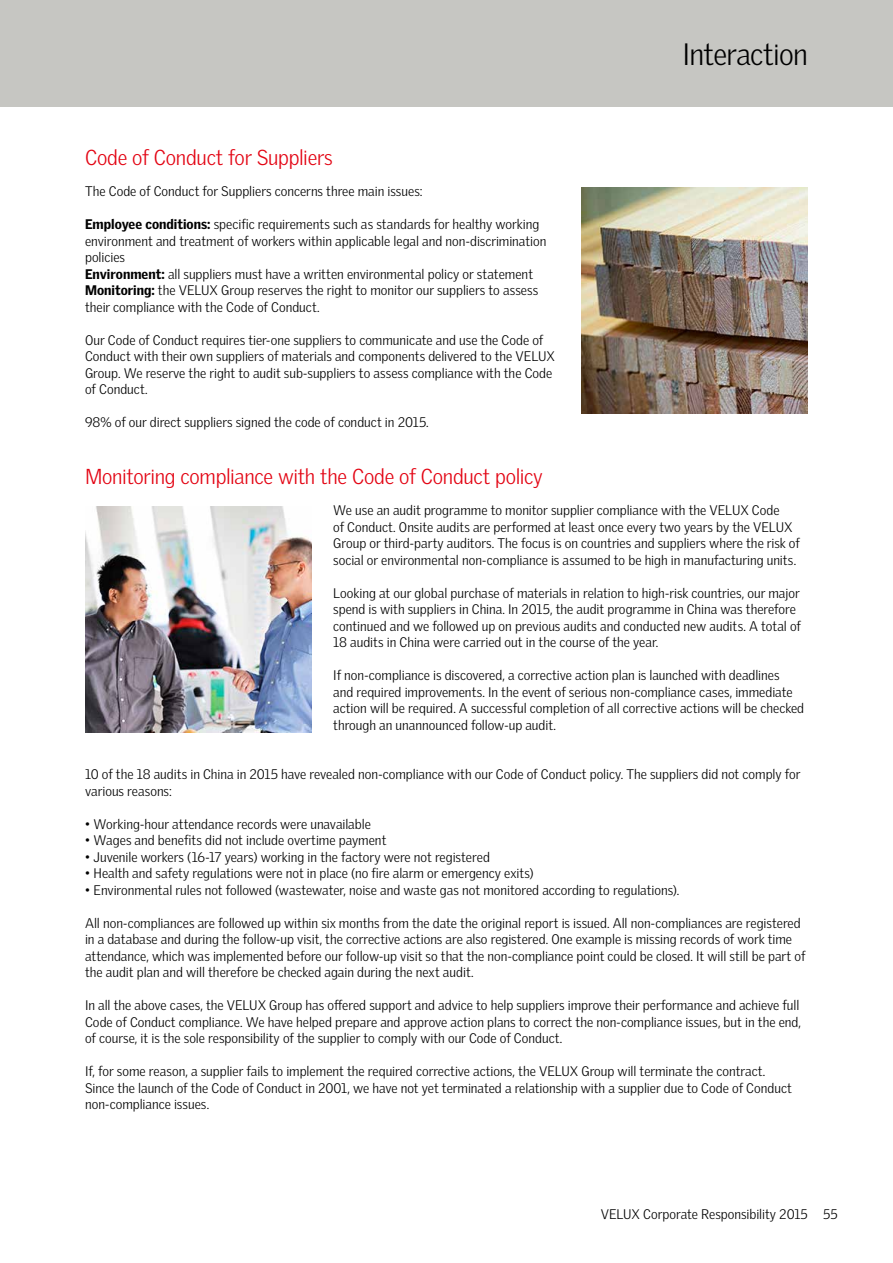
<style>
.page{position:relative;width:893px;height:1263px;background:#fff}
.page>*{position:absolute;margin:0;border:0;box-sizing:border-box;transform-origin:0 0}
.t1{font:300 30px "Velux Gothic";letter-spacing:-.02em;color:#000}
.t2{font:300 21px "Velux Gothic";letter-spacing:-.015em;color:#e30413}
.t3{font:300 13.5px/16.5px "Velux Gothic";color:#000}
.s1{font-weight:900}
</style>
<div class="page">
<div style="left:0;top:0;width:893px;height:106px;background:#c6c6c2"></div>
<img style="left:581px;top:187px;width:227px;height:227px">
<img style="left:85px;top:506px;width:227px;height:227px">
<h2 class="t2" style="left:85px;top:145px;width:249px">Code of Conduct for Suppliers</h2>
<p class="t3" style="left:85px;top:183px;width:339px">The Code of Conduct for Suppliers concerns three main issues:</p>
<p class="t3" style="left:85px;top:216px;width:463px"><span class="s1">Employee conditions:</span> specific requirements such as standards for healthy working environment and treatment of workers within applicable legal and non-discrimination policies<br><span class="s1">Environment:</span> all suppliers must have a written environmental policy or statement <span class="s1">Monitoring:</span> the VELUX Group reserves the right to monitor our suppliers to assess their compliance with the Code of Conduct.</p>
<p class="t3" style="left:85px;top:331px;width:471px">Our Code of Conduct requires tier-one suppliers to communicate and use the Code of Conduct with their own suppliers of materials and components delivered to the VELUX Group. We reserve the right to audit sub-suppliers to assess compliance with the Code of Conduct.</p>
<p class="t3" style="left:85px;top:414px;width:345px">98% of our direct suppliers signed the code of conduct in 2015.</p>
<h2 class="t2" style="left:85px;top:464px;width:459px">Monitoring compliance with the Code of Conduct policy</h2>
<h1 class="t1" style="left:682px;top:36px;width:127px">Interaction</h1>
<p class="t3" style="left:333px;top:502px;width:468px">We use an audit programme to monitor supplier compliance with the VELUX Code<br>of Conduct. Onsite audits are performed at least once every two years by the VELUX Group or third-party auditors. The focus is on countries and suppliers where the risk of social or environmental non-compliance is assumed to be high in manufacturing units.</p>
<p class="t3" style="left:333px;top:584px;width:469px">Looking at our global purchase of materials in relation to high-risk countries, our major spend is with suppliers in China. In 2015, the audit programme in China was therefore continued and we followed up on previous audits and conducted new audits. A total of 18 audits in China were carried out in the course of the year.</p>
<p class="t3" style="left:333px;top:667px;width:472px">If non-compliance is discovered, a corrective action plan is launched with deadlines<br>and required improvements. In the event of serious non-compliance cases, immediate action will be required. A successful completion of all corrective actions will be checked through an unannounced follow-up audit.</p>
<p class="t3" style="left:85px;top:766px;width:717px">10 of the 18 audits in China in 2015 have revealed non-compliance with our Code of Conduct policy. The suppliers did not comply for various reasons:</p>
<p class="t3" style="left:85px;top:815px;width:287px">• Working-hour attendance records were unavailable</p>
<p class="t3" style="left:85px;top:832px;width:303px">• Wages and benefits did not include overtime payment</p>
<p class="t3" style="left:85px;top:848px;width:406px">• Juvenile workers (16-17 years) working in the factory were not registered</p>
<p class="t3" style="left:85px;top:865px;width:450px">• Health and safety regulations were not in place (no fire alarm or emergency exits)</p>
<p class="t3" style="left:85px;top:881px;width:596px">• Environmental rules not followed (wastewater, noise and waste gas not monitored according to regulations).</p>
<p class="t3" style="left:85px;top:914px;width:722px">All non-compliances are followed up within six months from the date the original report is issued. All non-compliances are registered in a database and during the follow-up visit, the corrective actions are also registered. One example is missing records of work time attendance, which was implemented before our follow-up visit so that the non-compliance point could be closed. It will still be part of the audit plan and will therefore be checked again during the next audit.</p>
<p class="t3" style="left:85px;top:997px;width:718px">In all the above cases, the VELUX Group has offered support and advice to help suppliers improve their performance and achieve full<br>Code of Conduct compliance. We have helped prepare and approve action plans to correct the non-compliance issues, but in the end, of course, it is the sole responsibility of the supplier to comply with our Code of Conduct.</p>
<p class="t3" style="left:85px;top:1063px;width:708px">If, for some reason, a supplier fails to implement the required corrective actions, the VELUX Group will terminate the contract.<br>Since the launch of the Code of Conduct in 2001, we have not yet terminated a relationship with a supplier due to Code of Conduct non-compliance issues.</p>
<p class="t3" style="left:601px;top:1206px;width:209px">VELUX Corporate Responsibility 2015</p>
<p class="t3" style="left:823px;top:1206px;width:16px">55</p>
</div>
